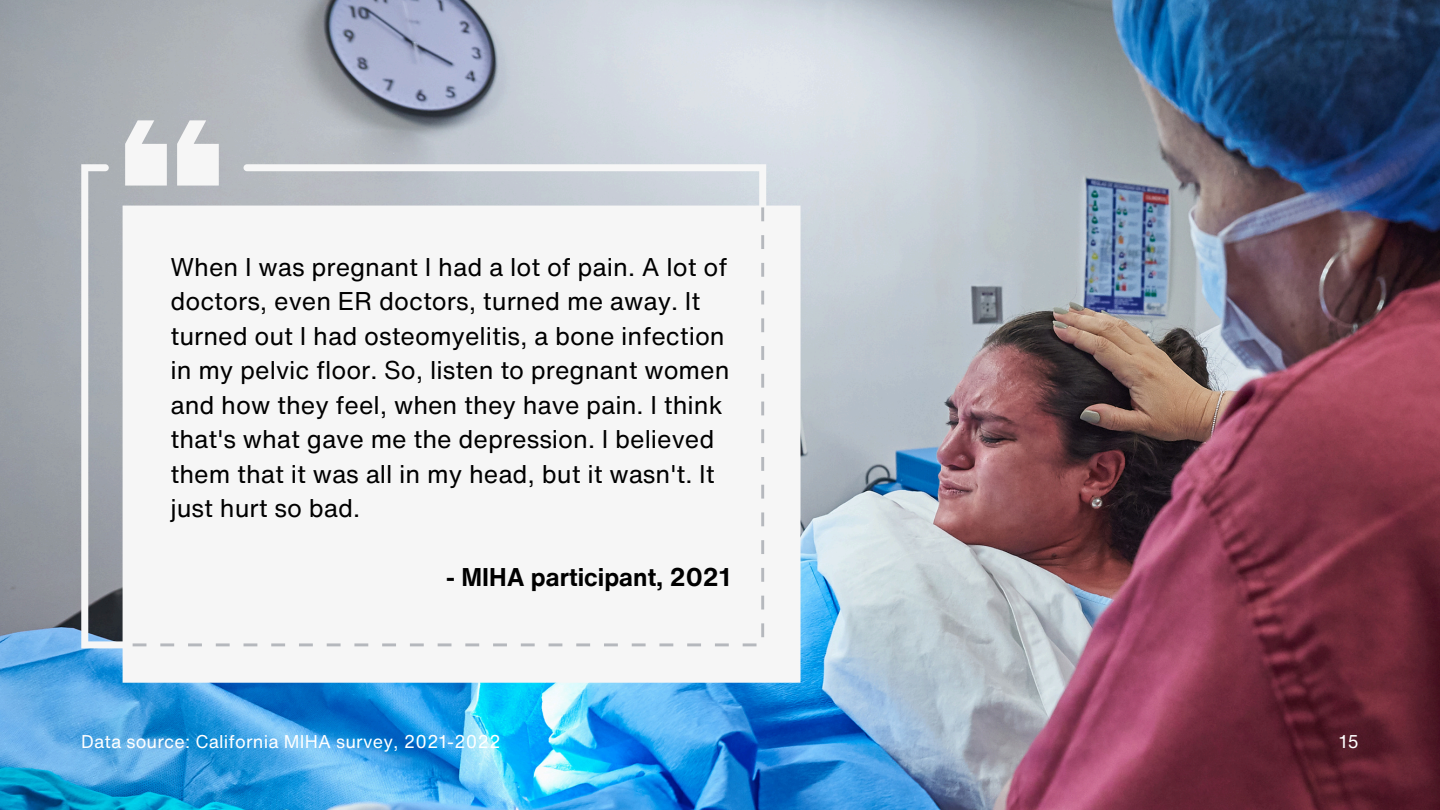
<style>
.page{position:relative;width:1440px;height:810px;background:#fff}
.page>*{position:absolute;margin:0;border:0;box-sizing:border-box;transform-origin:0 0}
.t1{font:25px/34.5px "Helvetica Now Text";color:#000}
.t2{font:700 25px "Helvetica Now Text";color:#000}
.t3{font:18px "Helvetica Now Text";letter-spacing:.01em;color:#fff}
</style>
<div class="page">
<img style="left:0;top:0;width:1440px;height:810px">
<div style="left:123px;top:206px;width:678px;height:477px;background:#f6f6f6"></div>
<svg style="left:81px;top:164px;width:163px;height:484px;fill:#f6f6f6"></svg>
<svg style="left:244px;top:164px;width:522px;height:484px;fill:#f6f6f6"></svg>
<svg style="left:125px;top:120px;width:42px;height:66px"></svg>
<svg style="left:177px;top:120px;width:42px;height:66px"></svg>
<hr style="left:761px;top:207px;width:3px;height:14px;background:#b5b8bd">
<hr style="left:761px;top:235px;width:3px;height:14px;background:#b5b8bd">
<hr style="left:761px;top:263px;width:3px;height:14px;background:#b5b8bd">
<svg style="left:761px;top:291px;width:3px;height:13px"></svg>
<hr style="left:761px;top:318px;width:3px;height:14px;background:#b5b8bd">
<hr style="left:761px;top:346px;width:3px;height:14px;background:#b5b8bd">
<hr style="left:761px;top:374px;width:3px;height:14px;background:#b5b8bd">
<svg style="left:761px;top:402px;width:3px;height:13px"></svg>
<hr style="left:761px;top:429px;width:3px;height:14px;background:#b5b8bd">
<hr style="left:761px;top:457px;width:3px;height:14px;background:#b5b8bd">
<hr style="left:761px;top:485px;width:3px;height:14px;background:#b5b8bd">
<hr style="left:761px;top:512px;width:3px;height:14px;background:#b5b8bd">
<hr style="left:761px;top:540px;width:3px;height:14px;background:#b5b8bd">
<hr style="left:761px;top:568px;width:3px;height:14px;background:#b5b8bd">
<hr style="left:761px;top:596px;width:3px;height:14px;background:#b5b8bd">
<hr style="left:761px;top:623px;width:3px;height:14px;background:#b5b8bd">
<svg style="left:133px;top:643px;width:13px;height:3px"></svg>
<hr style="left:160px;top:643px;width:14px;height:3px;background:#b5b8bd">
<hr style="left:188px;top:643px;width:14px;height:3px;background:#b5b8bd">
<hr style="left:216px;top:643px;width:14px;height:3px;background:#b5b8bd">
<svg style="left:244px;top:643px;width:13px;height:3px"></svg>
<hr style="left:271px;top:643px;width:14px;height:3px;background:#b5b8bd">
<hr style="left:299px;top:643px;width:14px;height:3px;background:#b5b8bd">
<hr style="left:327px;top:643px;width:14px;height:3px;background:#b5b8bd">
<hr style="left:354px;top:643px;width:14px;height:3px;background:#b5b8bd">
<hr style="left:382px;top:643px;width:14px;height:3px;background:#b5b8bd">
<hr style="left:410px;top:643px;width:14px;height:3px;background:#b5b8bd">
<svg style="left:438px;top:643px;width:13px;height:3px"></svg>
<hr style="left:465px;top:643px;width:14px;height:3px;background:#b5b8bd">
<hr style="left:493px;top:643px;width:14px;height:3px;background:#b5b8bd">
<hr style="left:521px;top:643px;width:14px;height:3px;background:#b5b8bd">
<svg style="left:549px;top:643px;width:13px;height:3px"></svg>
<hr style="left:576px;top:643px;width:14px;height:3px;background:#b5b8bd">
<hr style="left:604px;top:643px;width:14px;height:3px;background:#b5b8bd">
<hr style="left:632px;top:643px;width:14px;height:3px;background:#b5b8bd">
<hr style="left:659px;top:643px;width:14px;height:3px;background:#b5b8bd">
<hr style="left:687px;top:643px;width:14px;height:3px;background:#b5b8bd">
<hr style="left:715px;top:643px;width:14px;height:3px;background:#b5b8bd">
<hr style="left:743px;top:643px;width:14px;height:3px;background:#b5b8bd">
<p class="t1" style="left:170px;top:249px;width:561px">When I was pregnant I had a lot of pain. A lot of doctors, even ER doctors, turned me away. It turned out I had osteomyelitis, a bone infection in my pelvic floor. So, listen to pregnant women and how they feel, when they have pain. I think that's what gave me the depression. I believed them that it was all in my head, but it wasn't. It just hurt so bad.</p>
<p class="t2" style="left:446px;top:558px;width:286px">- MIHA participant, 2021</p>
<h2 class="t3" style="left:81px;top:728px;width:421px">Data source: California MIHA survey, 2021-2022</h2>
<p class="t3" style="left:1339px;top:728px;width:21px">15</p>
</div>
